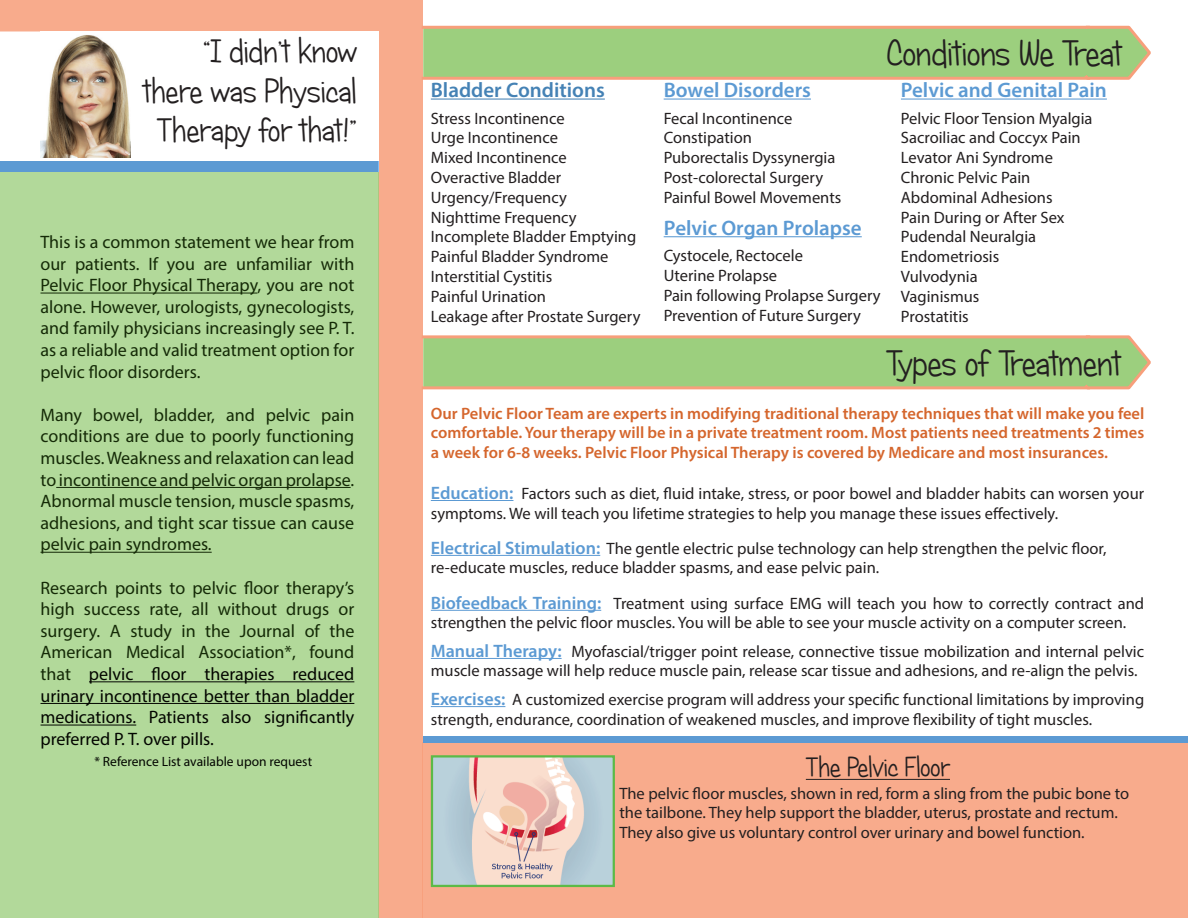
<style>
.page{position:relative;width:1188px;height:918px;background:#fff}
.page>*{position:absolute;margin:0;border:0;box-sizing:border-box;transform-origin:0 0}
.t1{font:36px "Candy Round BTN";color:#231f20}
.t2{font:33px/39.6px "Candy Round BTN";color:#231f20;text-align:right}
.t3{font:27px "Candy Round BTN";color:#231f20}
.t4{font:600 21px "Myriad Pro";color:#5c9ad3}
.t5{font:600 21px "Myriad Pro";color:#4582b5}
.t6{font:18px/21.6px "Myriad Pro";color:#231f20;text-align:justify}
.t7{font:16.5px/19.8px "Myriad Pro";color:#231f20}
.t8{font:600 16.5px/19.8px "Myriad Pro";color:#d5662d;text-align:justify}
.t9{font:13.5px "Myriad Pro";color:#040503}
.s1{color:#040503}
.s2{font-weight:600;font-size:18px;color:#5c9ad3}
</style>
<div class="page">
<div style="left:422px;top:742px;width:766px;height:176px;background:#f8ab8c"></div>
<div style="left:423px;top:736px;width:765px;height:6px;background:#5c9ad3"></div>
<svg style="left:0;top:0;width:423px;height:918px;background:#bcd19a"></svg>
<div style="left:422px;top:26px;width:669px;height:54px;background:#9ccf7e;border:3px solid #f79f7b"></div>
<svg style="left:1082px;top:25px;width:69px;height:55px"></svg>
<div style="left:422px;top:335px;width:669px;height:54px;background:#9ccf7e;border:3px solid #f79f7b"></div>
<svg style="left:1082px;top:335px;width:69px;height:55px"></svg>
<hr style="left:431px;top:500px;width:82px;height:1px;background:#5c9ad3">
<hr style="left:431px;top:555px;width:169px;height:1px;background:#5c9ad3">
<hr style="left:431px;top:610px;width:170px;height:1px;background:#5c9ad3">
<hr style="left:431px;top:658px;width:131px;height:1px;background:#5c9ad3">
<hr style="left:431px;top:706px;width:74px;height:1px;background:#5c9ad3">
<hr style="left:806px;top:779px;width:144px;height:1px;background:#231f20">
<hr style="left:431px;top:99px;width:174px;height:1px;background:#4582b5">
<hr style="left:664px;top:99px;width:147px;height:1px;background:#5c9ad3">
<hr style="left:664px;top:236px;width:198px;height:1px;background:#5c9ad3">
<hr style="left:901px;top:99px;width:206px;height:1px;background:#5c9ad3">
<hr style="left:40px;top:293px;width:217px;height:1px;background:#231f20">
<hr style="left:56px;top:487px;width:295px;height:1px;background:#231f20">
<hr style="left:40px;top:552px;width:172px;height:1px;background:#231f20">
<hr style="left:89px;top:681px;width:265px;height:1px;background:#040503">
<hr style="left:40px;top:703px;width:314px;height:1px;background:#040503">
<hr style="left:40px;top:725px;width:96px;height:1px;background:#040503">
<img style="left:434px;top:758px;width:178px;height:126px">
<div style="left:431px;top:755px;width:184px;height:132px;border:2px solid #5cba47"></div>
<div style="left:130px;top:32px;width:249px;height:129px;background:#fff"></div>
<div style="left:40px;top:32px;width:91px;height:129px;background:#fff"></div>
<img style="left:40px;top:31px;width:91px;height:127px">
<h2 class="t2" style="left:144px;top:31px;width:215px">“I didn’t know there was Physical<br>Therapy for that!”</h2>
<p class="t6" style="left:40px;top:231px;width:315px">This is a common statement we hear from our patients. If you are unfamiliar with Pelvic Floor Physical Therapy, you are not alone. However, urologists, gynecologists, and family physicians increasingly see P. T. as a reliable and valid treatment option for pelvic floor disorders.</p>
<p class="t6" style="left:40px;top:404px;width:315px">Many bowel, bladder, and pelvic pain conditions are due to poorly functioning muscles. Weakness and relaxation can lead to incontinence and pelvic organ prolapse.<br>Abnormal muscle tension, muscle spasms, adhesions, and tight scar tissue can cause pelvic pain syndromes.</p>
<p class="t6" style="left:40px;top:577px;width:315px">Research points to pelvic floor therapy’s high success rate, all without drugs or surgery. A study in the Journal of the American Medical Association*, found that <span class="s1">pelvic floor therapies reduced urinary incontinence better than bladder medications. Patients also significantly preferred P. T. over pills.</span></p>
<p class="t9" style="left:94px;top:754px;width:219px">* Reference List available upon request</p>
<p class="t5" style="left:431px;top:77px;width:176px">Bladder Conditions</p>
<p class="t7" style="left:431px;top:108px;width:211px">Stress Incontinence<br>Urge Incontinence<br>Mixed Incontinence<br>Overactive Bladder<br>Urgency/Frequency<br>Nighttime Frequency<br>Incomplete Bladder Emptying<br>Painful Bladder Syndrome<br>Interstitial Cystitis<br>Painful Urination<br>Leakage after Prostate Surgery</p>
<h1 class="t1" style="left:887px;top:31px;width:237px">Conditions We Treat</h1>
<p class="t4" style="left:664px;top:77px;width:149px">Bowel Disorders</p>
<p class="t7" style="left:664px;top:108px;width:179px">Fecal Incontinence<br>Constipation<br>Puborectalis Dyssynergia<br>Post-colorectal Surgery<br>Painful Bowel Movements</p>
<p class="t4" style="left:664px;top:214px;width:200px">Pelvic Organ Prolapse</p>
<p class="t7" style="left:664px;top:246px;width:218px">Cystocele, Rectocele<br>Uterine Prolapse<br>Pain following Prolapse Surgery<br>Prevention of Future Surgery</p>
<p class="t4" style="left:901px;top:77px;width:207px">Pelvic and Genital Pain</p>
<p class="t7" style="left:901px;top:108px;width:193px">Pelvic Floor Tension Myalgia<br>Sacroiliac and Coccyx Pain<br>Levator Ani Syndrome<br>Chronic Pelvic Pain<br>Abdominal Adhesions<br>Pain During or After Sex<br>Pudendal Neuralgia<br>Endometriosis<br>Vulvodynia<br>Vaginismus<br>Prostatitis</p>
<h1 class="t1" style="left:886px;top:341px;width:237px">Types of Treatment</h1>
<p class="t8" style="left:431px;top:403px;width:715px">Our Pelvic Floor Team are experts in modifying traditional therapy techniques that will make you feel comfortable. Your therapy will be in a private treatment room. Most patients need treatments 2 times a week for 6-8 weeks. Pelvic Floor Physical Therapy is covered by Medicare and most insurances.</p>
<p class="t7" style="left:431px;top:483px;width:715px"><span class="s2">Education:</span> Factors such as diet, fluid intake, stress, or poor bowel and bladder habits can worsen your symptoms. We will teach you lifetime strategies to help you manage these issues effectively.</p>
<p class="t7" style="left:431px;top:538px;width:677px"><span class="s2">Electrical Stimulation:</span> The gentle electric pulse technology can help strengthen the pelvic floor, re-educate muscles, reduce bladder spasms, and ease pelvic pain.</p>
<p class="t7" style="left:431px;top:593px;width:715px"><span class="s2">Biofeedback Training:</span> Treatment using surface EMG will teach you how to correctly contract and strengthen the pelvic floor muscles. You will be able to see your muscle activity on a computer screen.</p>
<p class="t7" style="left:431px;top:641px;width:715px"><span class="s2">Manual Therapy:</span> Myofascial/trigger point release, connective tissue mobilization and internal pelvic muscle massage will help reduce muscle pain, release scar tissue and adhesions, and re-align the pelvis.</p>
<p class="t7" style="left:431px;top:689px;width:715px"><span class="s2">Exercises:</span> A customized exercise program will address your specific functional limitations by improving strength, endurance, coordination of weakened muscles, and improve flexibility of tight muscles.</p>
<h3 class="t3" style="left:806px;top:751px;width:146px">The Pelvic Floor</h3>
<p class="t7" style="left:619px;top:783px;width:511px">The pelvic floor muscles, shown in red, form a sling from the pubic bone to the tailbone. They help support the bladder, uterus, prostate and rectum.<br>They also give us voluntary control over urinary and bowel function.</p>
</div>
